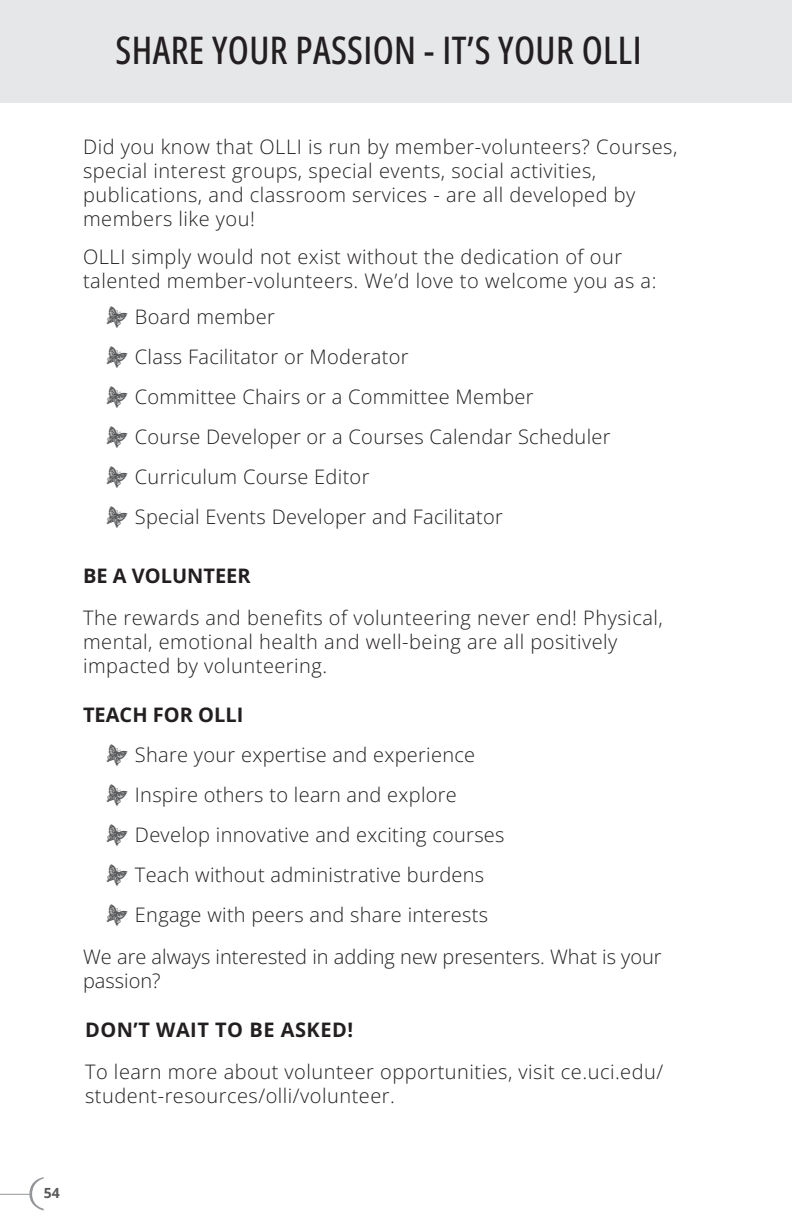
<style>
.page{position:relative;width:792px;height:1224px;background:#fff}
.page>*{position:absolute;margin:0;border:0;box-sizing:border-box;transform-origin:0 0}
.Light_Headlines{font:500 38px "Open Sans Condensed";letter-spacing:.01em;color:#231f20}
.t1{font:300 20px/24px "Open Sans";letter-spacing:.025em;color:#231f20}
.t2{font:300 20px/24px "Open Sans";color:#231f20}
.Heads_in_copy{font:700 20px "Open Sans";color:#231f20}
.Heads_in_copy-2{font:700 20px "Open Sans";letter-spacing:.025em;color:#231f20}
.page_number_left{font:700 14px "Open Sans";color:#57585a}
.s1{font-family:"Butterflies";font-weight:400;font-size:22px;color:#57585a}
</style>
<div class="page">
<svg style="left:29px;top:1177px;width:15px;height:34px"></svg>
<hr style="left:0;top:1194px;width:31px;height:1px;background:#939598">
<div style="left:0;top:0;width:792px;height:102px;background:#e6e7e9"></div>
<hr style="left:791px;top:0;width:1px;height:190px;background:#e6e7e9">
<p class="Light_Headlines" style="left:116px;top:23px;width:527px">SHARE YOUR PASSION - IT’S YOUR OLLI</p>
<p class="t1" style="left:83px;top:134px;width:596px">Did you know that OLLI is run by member-volunteers? Courses, special interest groups, special events, social activities, publications, and classroom services - are all developed by members like you!</p>
<p class="t1" style="left:83px;top:244px;width:575px">OLLI simply would not exist without the dedication of our talented member-volunteers. We’d love to welcome you as a:</p>
<p class="t1" style="left:106px;top:305px;width:170px"><span class="s1">D</span> Board member</p>
<p class="t1" style="left:106px;top:345px;width:304px"><span class="s1">D</span> Class Facilitator or Moderator</p>
<p class="t1" style="left:106px;top:385px;width:429px"><span class="s1">D</span> Committee Chairs or a Committee Member</p>
<p class="t1" style="left:106px;top:425px;width:506px"><span class="s1">D</span> Course Developer or a Courses Calendar Scheduler</p>
<p class="t1" style="left:106px;top:465px;width:265px"><span class="s1">D</span> Curriculum Course Editor</p>
<p class="t1" style="left:106px;top:505px;width:398px"><span class="s1">D</span> Special Events Developer and Facilitator</p>
<p class="Heads_in_copy" style="left:83px;top:561px;width:169px">BE A VOLUNTEER</p>
<p class="t1" style="left:83px;top:605px;width:581px">The rewards and benefits of volunteering never end! Physical, mental, emotional health and well-being are all positively impacted by volunteering.</p>
<p class="Heads_in_copy" style="left:83px;top:700px;width:162px">TEACH FOR OLLI</p>
<p class="t1" style="left:106px;top:742px;width:371px"><span class="s1">D</span> Share your expertise and experience</p>
<p class="t1" style="left:106px;top:782px;width:352px"><span class="s1">D</span> Inspire others to learn and explore</p>
<p class="t1" style="left:106px;top:822px;width:400px"><span class="s1">D</span> Develop innovative and exciting courses</p>
<p class="t1" style="left:106px;top:862px;width:380px"><span class="s1">D</span> Teach without administrative burdens</p>
<p class="t1" style="left:106px;top:902px;width:384px"><span class="s1">D</span> Engage with peers and share interests</p>
<p class="t2" style="left:83px;top:944px;width:580px">We are always interested in adding new presenters. What is your passion?</p>
<p class="Heads_in_copy-2" style="left:85px;top:1016px;width:269px">DON’T WAIT TO BE ASKED!</p>
<p class="t1" style="left:85px;top:1059px;width:580px">To learn more about volunteer opportunities, visit ce.uci.edu/ student-resources/olli/volunteer.</p>
<p class="page_number_left" style="left:44px;top:1183px;width:18px">54</p>
</div>
